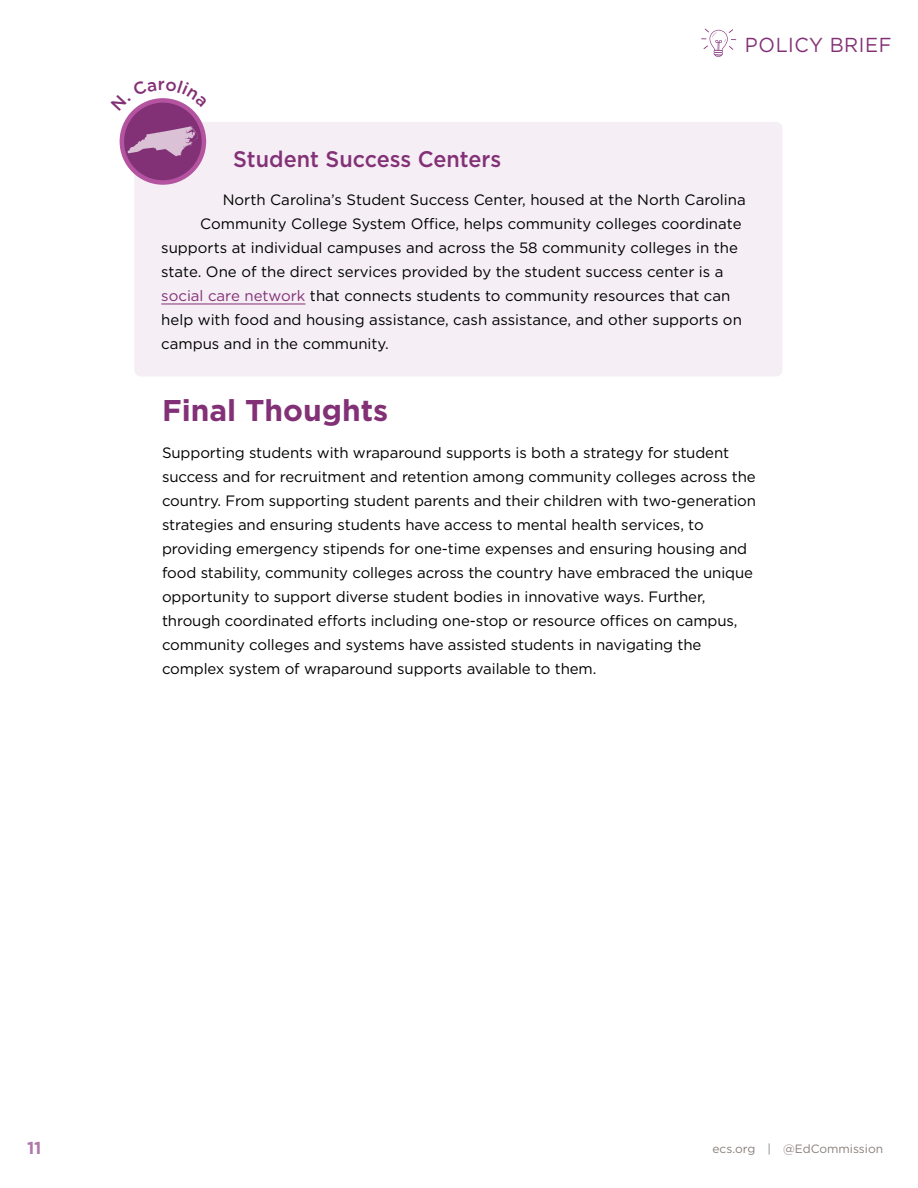
<style>
.page{position:relative;width:918px;height:1188px;background:#fff}
.page>*{position:absolute;margin:0;border:0;box-sizing:border-box;transform-origin:0 0}
.t1{font:700 30px "Gotham";color:#833177}
.t2{font:500 22.5px "Gotham";color:#833177;scale:.96 1}
.t3{font:20.25px "Gotham";letter-spacing:.03em;color:#833177;scale:.96 1}
.t4{font:700 17.25px "Gotham";color:#ae79a7}
.t5{font:15px/24px "Gotham";letter-spacing:-.005em;color:#000}
.t6{font:12px "Gotham";color:#8a807b}
.s1{color:#833177}
</style>
<div class="page">
<svg style="left:701px;top:29px;width:35px;height:28px"></svg>
<div style="left:134px;top:122px;width:649px;height:255px;background:#f5eef4;border-radius:7px"></div>
<hr style="left:161px;top:304px;width:144px;height:1px;background:#833177">
<div style="left:122px;top:100px;width:82px;height:82px;background:#833177;border-radius:50%"></div>
<div style="left:120px;top:98px;width:86px;height:87px;border:4px solid #b4539f;border-radius:50%"></div>
<svg style="left:128px;top:126px;width:70px;height:30px"></svg>
<svg style="left:132px;top:98px;width:62px;height:13px"></svg>
<h3 class="t3" style="left:745px;top:32px;width:154px">POLICY BRIEF</h3>
<h2 class="t2" style="left:233px;top:145px;width:281px">Student Success Centers</h2>
<p class="t5" style="left:223px;top:187px;width:524px">North Carolina’s Student Success Center, housed at the North Carolina</p>
<p class="t5" style="left:200px;top:211px;width:543px">Community College System Office, helps community colleges coordinate</p>
<p class="t5" style="left:161px;top:235px;width:578px">supports at individual campuses and across the 58 community colleges in the</p>
<p class="t5" style="left:161px;top:259px;width:564px">state. One of the direct services provided by the student success center is a</p>
<p class="t5" style="left:161px;top:283px;width:571px"><span class="s1">social care network</span> that connects students to community resources that can</p>
<p class="t5" style="left:161px;top:307px;width:582px">help with food and housing assistance, cash assistance, and other supports on</p>
<p class="t5" style="left:161px;top:331px;width:229px">campus and in the community.</p>
<h1 class="t1" style="left:162px;top:390px;width:228px">Final Thoughts</h1>
<p class="t5" style="left:162px;top:441px;width:596px">Supporting students with wraparound supports is both a strategy for student success and for recruitment and retention among community colleges across the country. From supporting student parents and their children with two-generation strategies and ensuring students have access to mental health services, to providing emergency stipends for one-time expenses and ensuring housing and food stability, community colleges across the country have embraced the unique opportunity to support diverse student bodies in innovative ways. Further, through coordinated efforts including one-stop or resource offices on campus, community colleges and systems have assisted students in navigating the complex system of wraparound supports available to them.</p>
<p class="t4" style="left:27px;top:1136px;width:16px">11</p>
<p class="t6" style="left:712px;top:1141px;width:172px">ecs.org | @EdCommission</p>
</div>
